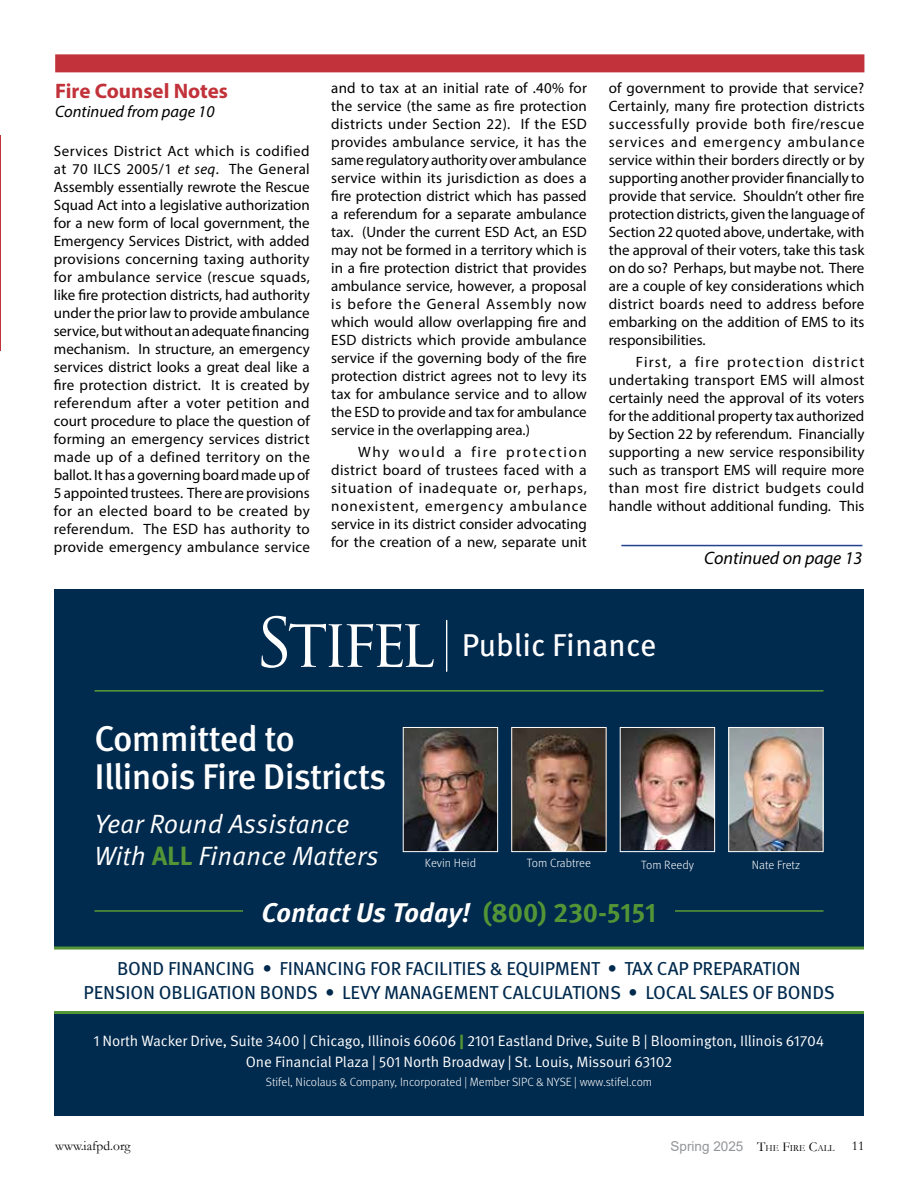
<style>
.page{position:relative;width:918px;height:1188px;background:#fff}
.page>*{position:absolute;margin:0;border:0;box-sizing:border-box;transform-origin:0 0}
.t1{font:500 35.7px/38.4px "Meta OT";letter-spacing:-.02em;color:#fff}
.t2{font:31.5px "Meta OT";color:#fff}
.t3{font:italic 700 27px "Meta OT";color:#fff}
.t4{font:26.4px/31.7px "Meta OT Norm Ita";color:#fff}
.t5{font:700 21px "Myriad Pro";color:#c2323a}
.t6{font:18.75px/24px "Meta OT";letter-spacing:-.01em;color:#002a4e;text-align:center}
.t7{font:italic 18px "Myriad Pro";color:#000}
.t8{font:italic 16.5px "Myriad Pro";color:#000}
.t9{font:15px/18px "Myriad Pro";color:#000;text-align:justify}
.t10{font:15px/21px "Meta OT Norm";letter-spacing:-.01em;color:#fff;text-align:center}
.t11{font:13.5px "Arial";color:#939598}
.t12{font:13.5px "Garamond";color:#000}
.t13{font:300 12px "Meta OT";color:#fff}
.s1{font-style:italic}
.s2{font-family:"Meta OT";font-weight:700;color:#539536}
.s3{font-style:normal;color:#539536}
.s4{font-family:"Meta OT";font-weight:900;color:#539536}
.s5{font-family:"Garamond";color:#000}
.s6{font-family:"Garamond";font-size:9.45px;color:#000}
</style>
<div class="page">
<hr style="left:0;top:135px;width:1px;height:215px;background:#c2323a">
<div style="left:55px;top:54px;width:809px;height:18px;background:#c2323a"></div>
<hr style="left:621px;top:545px;width:241px;height:1px;background:#25408f">
<div style="left:54px;top:589px;width:810px;height:526px;background:#002a4e"></div>
<svg style="left:54px;top:947px;width:810px;height:67px;background:#f0f6ee"></svg>
<hr style="left:94px;top:690px;width:730px;height:2px;background:#539536">
<hr style="left:446px;top:620px;width:1px;height:51px;background:#fff">
<svg style="left:261px;top:616px;width:173px;height:52px"></svg>
<img style="left:405px;top:729px;width:91px;height:121px">
<div style="left:403px;top:727px;width:95px;height:125px;border:1px solid #fff"></div>
<img style="left:513px;top:729px;width:92px;height:121px">
<div style="left:511px;top:727px;width:96px;height:125px;border:1px solid #fff"></div>
<img style="left:622px;top:729px;width:91px;height:121px">
<div style="left:620px;top:727px;width:95px;height:125px;border:1px solid #fff"></div>
<hr style="left:94px;top:910px;width:730px;height:2px;background:#539536">
<div style="left:243px;top:901px;width:432px;height:22px;background:#002a4e"></div>
<img style="left:730px;top:729px;width:92px;height:121px">
<div style="left:728px;top:727px;width:96px;height:125px;border:1px solid #fff"></div>
<h3 class="t5" style="left:55px;top:77px;width:174px">Fire Counsel Notes</h3>
<p class="t8" style="left:55px;top:102px;width:161px">Continued from page 10</p>
<p class="t9" style="left:54px;top:142px;width:258px">Services District Act which is codified at 70 ILCS 2005/1 <span class="s1">et seq</span>. The General Assembly essentially rewrote the Rescue Squad Act into a legislative authorization for a new form of local government, the Emergency Services District, with added provisions concerning taxing authority for ambulance service (rescue squads, like fire protection districts, had authority under the prior law to provide ambulance service, but without an adequate financing mechanism. In structure, an emergency services district looks a great deal like a fire protection district. It is created by referendum after a voter petition and court procedure to place the question of forming an emergency services district made up of a defined territory on the ballot. It has a governing board made up of 5 appointed trustees. There are provisions for an elected board to be created by referendum. The ESD has authority to provide emergency ambulance service</p>
<p class="t9" style="left:331px;top:79px;width:257px">and to tax at an initial rate of .40% for the service (the same as fire protection districts under Section 22). If the ESD provides ambulance service, it has the same regulatory authority over ambulance service within its jurisdiction as does a fire protection district which has passed a referendum for a separate ambulance tax. (Under the current ESD Act, an ESD may not be formed in a territory which is in a fire protection district that provides ambulance service, however, a proposal is before the General Assembly now which would allow overlapping fire and ESD districts which provide ambulance service if the governing body of the fire protection district agrees not to levy its tax for ambulance service and to allow the ESD to provide and tax for ambulance service in the overlapping area.)</p>
<p class="t9" style="left:331px;top:443px;width:257px;text-indent:27px">Why would a fire protection district board of trustees faced with a situation of inadequate or, perhaps, nonexistent, emergency ambulance service in its district consider advocating for the creation of a new, separate unit</p>
<p class="t9" style="left:609px;top:79px;width:257px">of government to provide that service?<br>Certainly, many fire protection districts successfully provide both fire/rescue services and emergency ambulance service within their borders directly or by supporting another provider financially to provide that service. Shouldn’t other fire protection districts, given the language of Section 22 quoted above, undertake, with the approval of their voters, take this task on do so? Perhaps, but maybe not. There are a couple of key considerations which district boards need to address before embarking on the addition of EMS to its responsibilities.</p>
<p class="t9" style="left:609px;top:353px;width:257px;text-indent:27px">First, a fire protection district undertaking transport EMS will almost certainly need the approval of its voters for the additional property tax authorized by Section 22 by referendum. Financially supporting a new service responsibility such as transport EMS will require more than most fire district budgets could handle without additional funding. This</p>
<p class="t7" style="left:704px;top:547px;width:160px">Continued on page 13</p>
<h2 class="t2" style="left:462px;top:626px;width:196px">Public Finance</h2>
<h1 class="t1" style="left:94px;top:720px;width:294px">Committed to<br>Illinois Fire Districts</h1>
<h3 class="t4" style="left:94px;top:808px;width:286px">Year Round Assistance<br>With <span class="s2">ALL</span> Finance Matters</h3>
<p class="t13" style="left:425px;top:856px;width:53px">Kevin Heid</p>
<p class="t13" style="left:527px;top:856px;width:65px">Tom Crabtree</p>
<p class="t13" style="left:641px;top:858px;width:54px">Tom Reedy</p>
<h3 class="t3" style="left:261px;top:896px;width:397px">Contact Us Today! <span class="s3">(800) 230-5151</span></h3>
<p class="t13" style="left:752px;top:858px;width:50px">Nate Fretz</p>
<p class="t6" style="left:83px;top:957px;width:753px">BOND FINANCING • FINANCING FOR FACILITIES &amp; EQUIPMENT • TAX CAP PREPARATION<br>PENSION OBLIGATION BONDS • LEVY MANAGEMENT CALCULATIONS • LOCAL SALES OF BONDS</p>
<p class="t10" style="left:94px;top:1030px;width:732px">1 North Wacker Drive, Suite 3400 | Chicago, Illinois 60606 <span class="s4">|</span> 2101 Eastland Drive, Suite B | Bloomington, Illinois 61704<br>One Financial Plaza | 501 North Broadway | St. Louis, Missouri 63102</p>
<p class="t13" style="left:266px;top:1075px;width:388px">Stifel, Nicolaus &amp; Company, Incorporated | Member SIPC &amp; NYSE | www.stifel.com</p>
<p class="t12" style="left:55px;top:1137px;width:77px">www.iafpd.org</p>
<p class="t11" style="left:671px;top:1137px;width:165px">Spring 2025 <span class="s5">T</span><span class="s6">HE</span> <span class="s5">F</span><span class="s6">IRE</span> <span class="s5">C</span><span class="s6">ALL</span></p>
<p class="t12" style="left:852px;top:1137px;width:14px">11</p>
</div>
